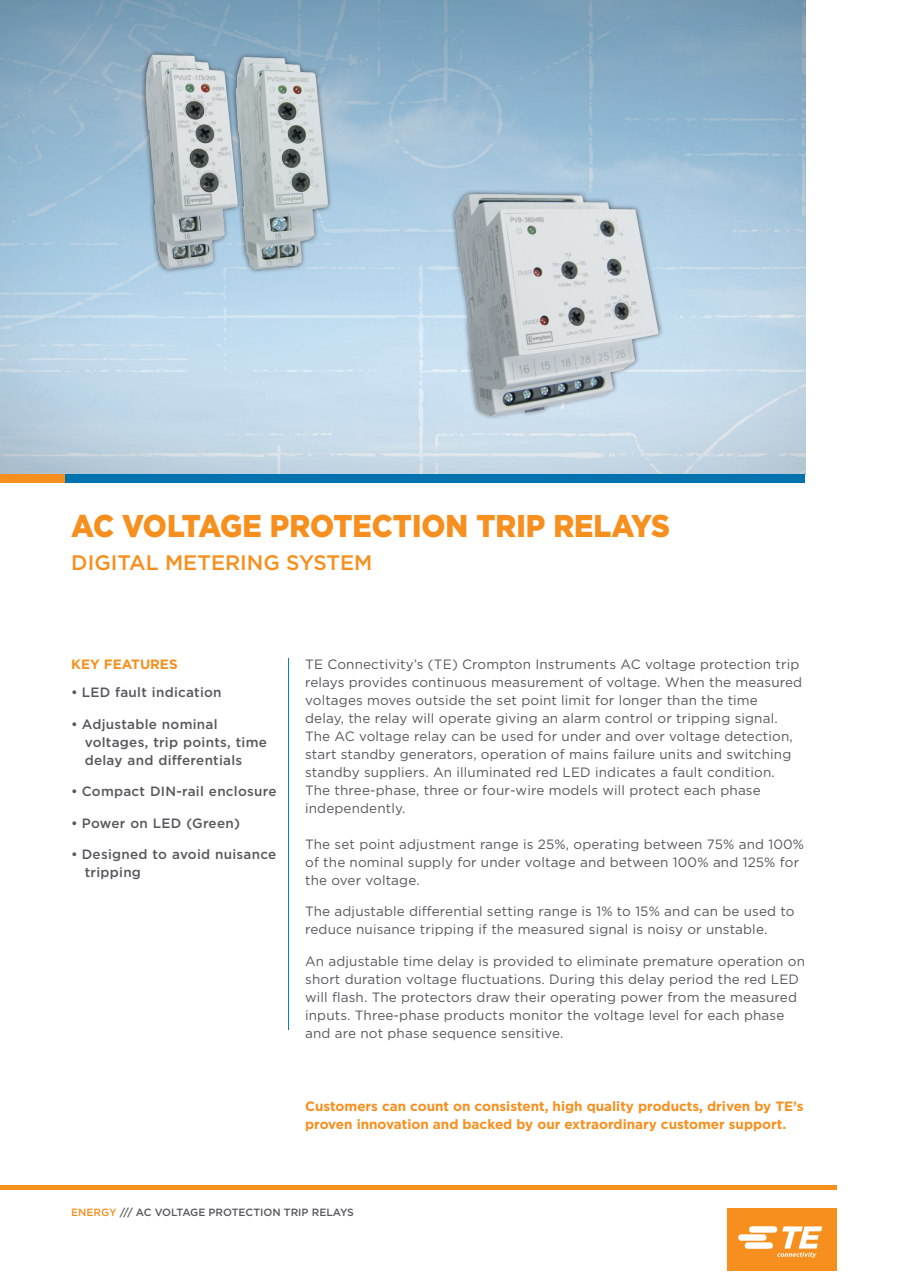
<style>
.page{position:relative;width:908px;height:1278px;background:#fff}
.page>*{position:absolute;margin:0;border:0;box-sizing:border-box;transform-origin:0 0}
.Cover_-_Main_Headlin{font:900 31.5px "Gotham";color:#f68f1e;scale:.92 1}
.Cover_-_Subhead{font:500 21px "Gotham";color:#f68f1e}
.Main_Body_Copy{font:13.5px/18px "Gotham";letter-spacing:.01em;color:#57585a}
.t1{font:500 13.5px/18px "Gotham";letter-spacing:.02em;color:#57585a}
.Cover_-_Closing_Copy{font:700 13.5px/18px "Gotham";color:#f68f1e}
.KEY_FEATURE__TITLE{font:700 13.5px "Gotham";color:#f68f1e}
.WP_Footer_Info{font:500 10.5px "Gotham";color:#57585a}
.s1{color:#f68f1e}
</style>
<div class="page">
<img style="left:0;top:0;width:805px;height:474px">
<hr style="left:288px;top:658px;width:1px;height:372px;background:#0073ae">
<div style="left:0;top:474px;width:65px;height:9px;background:#f68f1e"></div>
<div style="left:65px;top:474px;width:740px;height:9px;background:#0073ae"></div>
<hr style="left:0;top:1185px;width:837px;height:4px;background:#f68f1e">
<div style="left:727px;top:1209px;width:109px;height:62px;background:#f68f1e"></div>
<svg style="left:738px;top:1226px;width:84px;height:32px"></svg>
<img style="left:96px;top:27px;width:265px;height:260px">
<img style="left:421px;top:170px;width:270px;height:255px">
<p class="Cover_-_Main_Headlin" style="left:71px;top:504px;width:652px">AC VOLTAGE PROTECTION TRIP RELAYS</p>
<p class="Cover_-_Subhead" style="left:71px;top:549px;width:303px">DIGITAL METERING SYSTEM</p>
<p class="KEY_FEATURE__TITLE" style="left:71px;top:655px;width:108px">KEY FEATURES</p>
<p class="Main_Body_Copy" style="left:305px;top:655px;width:499px">TE Connectivity’s (TE) Crompton Instruments AC voltage protection trip relays provides continuous measurement of voltage. When the measured voltages moves outside the set point limit for longer than the time<br>delay, the relay will operate giving an alarm control or tripping signal.<br>The AC voltage relay can be used for under and over voltage detection, start standby generators, operation of mains failure units and switching standby suppliers. An illuminated red LED indicates a fault condition.<br>The three-phase, three or four-wire models will protect each phase independently.</p>
<p class="Main_Body_Copy" style="left:305px;top:835px;width:500px">The set point adjustment range is 25%, operating between 75% and 100% of the nominal supply for under voltage and between 100% and 125% for the over voltage.</p>
<p class="Main_Body_Copy" style="left:305px;top:902px;width:491px">The adjustable differential setting range is 1% to 15% and can be used to reduce nuisance tripping if the measured signal is noisy or unstable.</p>
<p class="Main_Body_Copy" style="left:305px;top:952px;width:501px">An adjustable time delay is provided to eliminate premature operation on short duration voltage fluctuations. During this delay period the red LED will flash. The protectors draw their operating power from the measured inputs. Three-phase products monitor the voltage level for each phase and are not phase sequence sensitive.</p>
<p class="t1" style="left:71px;top:683px;width:152px">• LED fault indication</p>
<p class="t1" style="left:85px;top:715px;width:184px;text-indent:-14px">• Adjustable nominal voltages, trip points, time delay and differentials</p>
<p class="t1" style="left:71px;top:782px;width:207px">• Compact DIN-rail enclosure</p>
<p class="t1" style="left:71px;top:814px;width:170px">• Power on LED (Green)</p>
<p class="t1" style="left:85px;top:845px;width:193px;text-indent:-14px">• Designed to avoid nuisance tripping</p>
<p class="Cover_-_Closing_Copy" style="left:305px;top:1097px;width:500px">Customers can count on consistent, high quality products, driven by TE’s proven innovation and backed by our extraordinary customer support.</p>
<p class="WP_Footer_Info" style="left:71px;top:1205px;width:284px"><span class="s1">ENERGY</span> /// AC VOLTAGE PROTECTION TRIP RELAYS</p>
</div>
